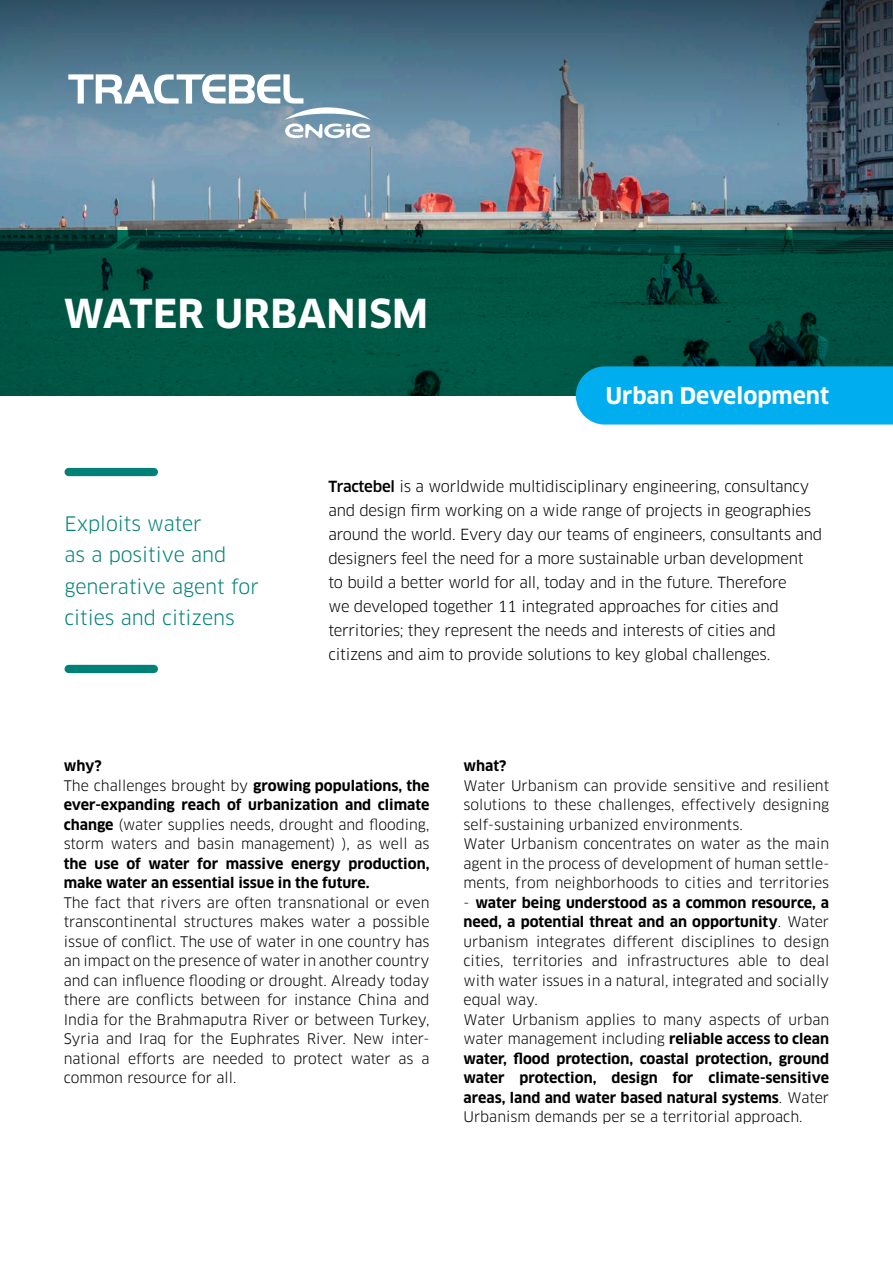
<style>
.page{position:relative;width:893px;height:1263px;background:#fff}
.page>*{position:absolute;margin:0;border:0;box-sizing:border-box;transform-origin:0 0}
.t1{font:700 39px "Clan Pro";letter-spacing:.01em;color:#fff}
.t2{font:700 22.5px "Clan Pro";color:#fff}
.t3{font:19.5px/31.5px "Clan Pro";color:#008177}
.t4{font:15px/24px "Clan Pro";letter-spacing:-.015em;color:#000}
.t5{font:14.25px/19.5px "Clan Pro";color:#000}
.t6{font:700 14.25px/19.5px "Clan Pro";color:#000}
.s1{font-weight:500}
.s2{font-weight:700}
</style>
<div class="page">
<img style="left:0;top:162px;width:893px;height:68px">
<svg style="left:0;top:0;width:893px;height:162px;background:#527287"></svg>
<svg style="left:68px;top:74px;width:303px;height:66px"></svg>
<svg style="left:0;top:230px;width:893px;height:165px;background:#004f3f"></svg>
<div style="left:576px;top:366px;width:317px;height:58px;background:#00aeef"></div>
<div style="left:69px;top:665px;width:85px;height:8px;background:#008177"></div>
<div style="left:69px;top:468px;width:85px;height:8px;background:#008177"></div>
<h1 class="t1" style="left:64px;top:291px;width:366px">WATER URBANISM</h1>
<h2 class="t2" style="left:606px;top:383px;width:225px">Urban Development</h2>
<h3 class="t3" style="left:64px;top:508px;width:196px">Exploits water<br>as a positive and generative agent for cities and citizens</h3>
<p class="t4" style="left:328px;top:475px;width:495px"><span class="s1">Tractebel</span> is a worldwide multidisciplinary engineering, consultancy and design firm working on a wide range of projects in geographies around the world. Every day our teams of engineers, consultants and designers feel the need for a more sustainable urban development<br>to build a better world for all, today and in the future. Therefore<br>we developed together 11 integrated approaches for cities and territories; they represent the needs and interests of cities and citizens and aim to provide solutions to key global challenges.</p>
<p class="t5" style="left:64px;top:756px;width:367px"><span class="s2">why?<br></span>The challenges brought by <span class="s2">growing populations, the ever-expanding reach of urbanization and climate change</span> (water supplies needs, drought and flooding, storm waters and basin management) ), as well as</p>
<p class="t6" style="left:64px;top:854px;width:367px">the use of water for massive energy production, make water an essential issue in the future.</p>
<p class="t5" style="left:64px;top:893px;width:367px;text-align:justify">The fact that rivers are often transnational or even transcontinental structures makes water a possible issue of conflict. The use of water in one country has an impact on the presence of water in another country and can influence flooding or drought. Already today there are conflicts between for instance China and India for the Brahmaputra River or between Turkey, Syria and Iraq for the Euphrates River. New inter&shy;national efforts are needed to protect water as a common resource for all.</p>
<p class="t6" style="left:463px;top:756px;width:44px">what?</p>
<p class="t5" style="left:463px;top:775px;width:367px">Water Urbanism can provide sensitive and resilient solutions to these challenges, effectively designing self-sustaining urbanized environments.<br>Water Urbanism concentrates on water as the main agent in the process of development of human settle&shy;ments, from neighborhoods to cities and territories</p>
<p class="t5" style="left:463px;top:892px;width:367px">- <span class="s2">water being understood as a common resource, a need, a potential threat and an opportunity</span>. Water urbanism integrates different disciplines to design cities, territories and infrastructures able to deal with water issues in a natural, integrated and socially equal way.<br>Water Urbanism applies to many aspects of urban water management including <span class="s2">reliable access to clean water, flood protection, coastal protection, ground water protection, design for climate-sensitive areas, land and water based natural systems</span>. Water Urbanism demands per se a territorial approach.</p>
</div>
